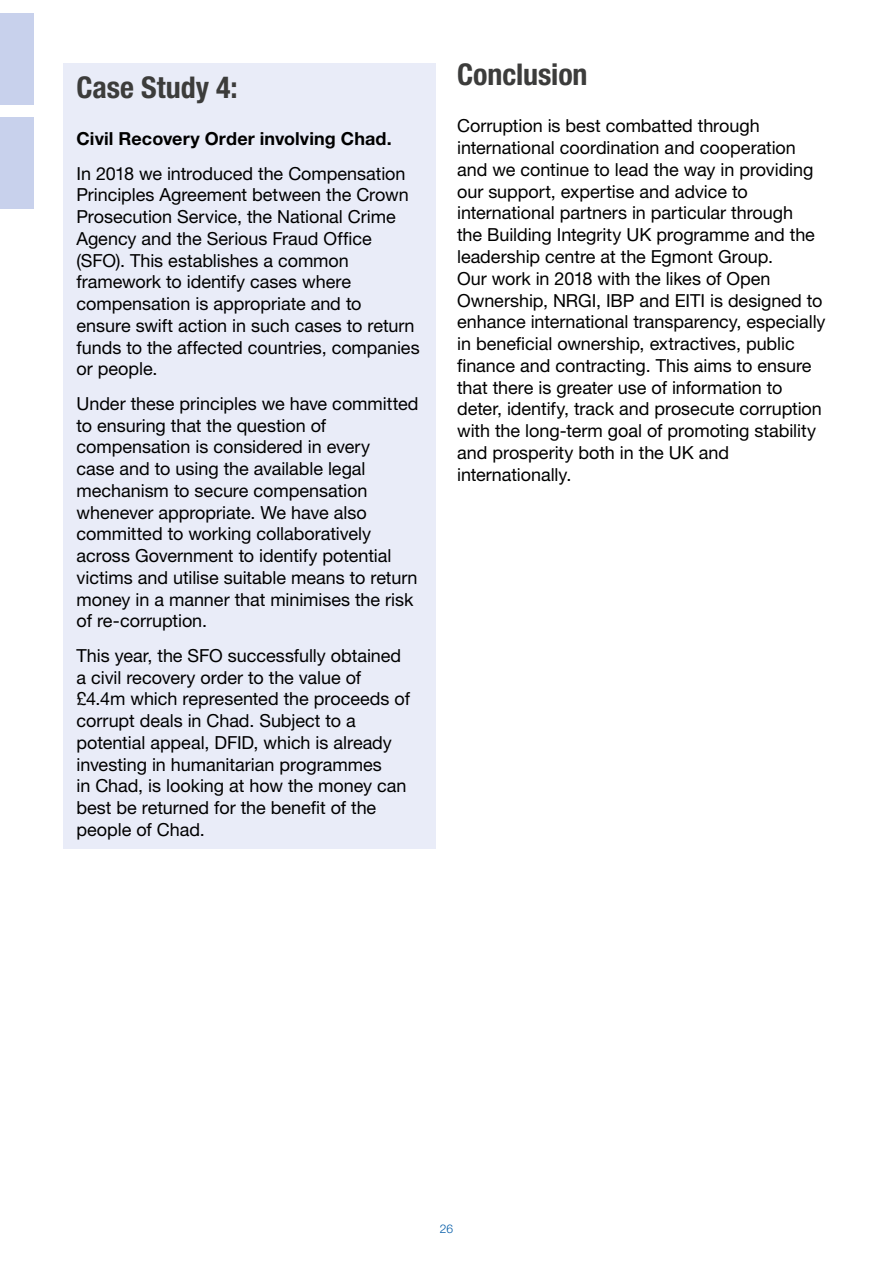
<style>
.page{position:relative;width:893px;height:1263px;background:#fff}
.page>*{position:absolute;margin:0;border:0;box-sizing:border-box;transform-origin:0 0}
._6a__Sub_Title_Con{font:700 condensed 30px "Helvetica Neue LT Pro";letter-spacing:-.005em;color:#3c3c3b}
._13__Case_Study{font:18px/21.8px "Helvetica Neue LT Pro";letter-spacing:-.005em;color:#000}
._8__Body_Text{font:18px/21.8px "Helvetica Neue LT Pro";letter-spacing:-.005em;color:#000}
._13__Case_Study-2{font:700 18px "Helvetica Neue LT Pro";letter-spacing:.005em;color:#000}
.t1{font:300 12px "Helvetica Neue LT Pro";color:#005aa7}
</style>
<div class="page">
<div style="left:0;top:13px;width:34px;height:91px;background:#c8d1ec"></div>
<div style="left:0;top:117px;width:34px;height:91px;background:#c8d1ec"></div>
<div style="left:64px;top:64px;width:372px;height:785px;background:#e9ecf8"></div>
<p class="_6a__Sub_Title_Con" style="left:77px;top:69px;width:163px">Case Study 4:</p>
<p class="_13__Case_Study-2" style="left:77px;top:128px;width:317px">Civil Recovery Order involving Chad.</p>
<p class="_13__Case_Study" style="left:77px;top:162px;width:345px">In 2018 we introduced the Compensation Principles Agreement between the Crown Prosecution Service, the National Crime Agency and the Serious Fraud Office (SFO). This establishes a common framework to identify cases where compensation is appropriate and to ensure swift action in such cases to return funds to the affected countries, companies or people.</p>
<p class="_13__Case_Study" style="left:77px;top:392px;width:343px">Under these principles we have committed to ensuring that the question of compensation is considered in every<br>case and to using the available legal mechanism to secure compensation whenever appropriate. We have also committed to working collaboratively across Government to identify potential victims and utilise suitable means to return money in a manner that minimises the risk of re‑corruption.</p>
<p class="_13__Case_Study" style="left:77px;top:644px;width:335px">This year, the SFO successfully obtained a civil recovery order to the value of £4.4m which represented the proceeds of corrupt deals in Chad. Subject to a potential appeal, DFID, which is already investing in humanitarian programmes<br>in Chad, is looking at how the money can best be returned for the benefit of the people of Chad.</p>
<p class="_6a__Sub_Title_Con" style="left:457px;top:56px;width:132px">Conclusion</p>
<p class="_8__Body_Text" style="left:457px;top:115px;width:370px">Corruption is best combatted through international coordination and cooperation and we continue to lead the way in providing our support, expertise and advice to international partners in particular through<br>the Building Integrity UK programme and the leadership centre at the Egmont Group.<br>Our work in 2018 with the likes of Open Ownership, NRGI, IBP and EITI is designed to enhance international transparency, especially in beneficial ownership, extractives, public finance and contracting. This aims to ensure that there is greater use of information to deter, identify, track and prosecute corruption with the long-term goal of promoting stability and prosperity both in the UK and internationally.</p>
<p class="t1" style="left:440px;top:1222px;width:15px">26</p>
</div>
